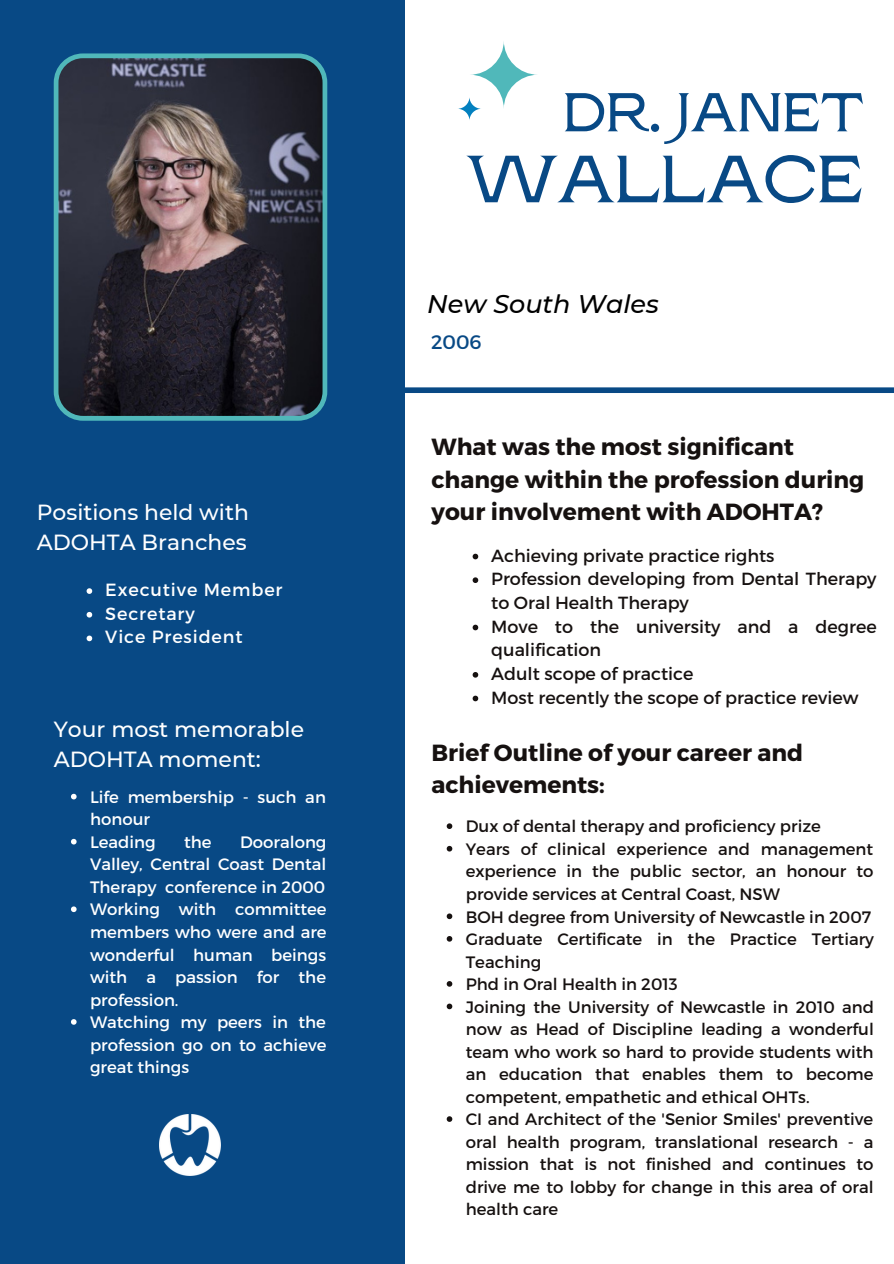
<style>
.page{position:relative;width:894px;height:1264px;background:#fff}
.page>*{position:absolute;margin:0;border:0;box-sizing:border-box;transform-origin:0 0}
.t1{font:600 66.45px "Rasputin";color:#084985}
.t2{font:600 54.45px "Rasputin";color:#084985}
.t3{font:italic 500 25.5px "Montserrat";color:#000}
.t4{font:700 23.4px/32.7px "Montserrat";color:#161110}
.t5{font:500 21.9px/30.5px "Montserrat";color:#fff}
.t6{font:19.5px "Montserrat";color:#084985}
.t7{font:17.7px "Montserrat";letter-spacing:.05em;color:#fff}
.t8{font:17.55px/23.7px "Montserrat";color:#161110}
.t9{font:16.5px/22.5px "Montserrat";color:#161110;text-align:justify}
.t10{font:16.5px/22.5px "Montserrat";color:#fff;text-align:justify}
</style>
<div class="page">
<div style="left:40px;top:387px;width:853px;height:6px;background:#084985"></div>
<div style="left:0;top:0;width:404px;height:1263px;background:#084985"></div>
<svg style="left:54px;top:53px;width:273px;height:368px;background:#3b3c45"></svg>
<svg style="left:469px;top:40px;width:69px;height:69px"></svg>
<svg style="left:457px;top:97px;width:24px;height:24px"></svg>
<svg style="left:472px;top:553px;width:6px;height:6px"></svg>
<svg style="left:472px;top:577px;width:6px;height:6px"></svg>
<svg style="left:472px;top:624px;width:6px;height:6px"></svg>
<svg style="left:472px;top:672px;width:6px;height:5px"></svg>
<svg style="left:472px;top:695px;width:6px;height:6px"></svg>
<img style="left:160px;top:1114px;width:61px;height:60px">
<svg style="left:87px;top:588px;width:5px;height:6px"></svg>
<svg style="left:87px;top:612px;width:5px;height:5px"></svg>
<svg style="left:87px;top:635px;width:5px;height:6px"></svg>
<svg style="left:71px;top:793px;width:6px;height:6px"></svg>
<svg style="left:71px;top:838px;width:6px;height:6px"></svg>
<svg style="left:71px;top:906px;width:6px;height:6px"></svg>
<svg style="left:71px;top:1019px;width:6px;height:5px"></svg>
<svg style="left:446px;top:823px;width:6px;height:6px"></svg>
<svg style="left:446px;top:845px;width:6px;height:6px"></svg>
<svg style="left:446px;top:913px;width:6px;height:6px"></svg>
<svg style="left:446px;top:936px;width:6px;height:5px"></svg>
<svg style="left:446px;top:981px;width:6px;height:5px"></svg>
<svg style="left:446px;top:1003px;width:6px;height:6px"></svg>
<svg style="left:446px;top:1116px;width:6px;height:5px"></svg>
<p class="t5" style="left:37px;top:497px;width:214px">Positions held with<br>ADOHTA Branches</p>
<p class="t7" style="left:105px;top:578px;width:179px">Executive Member</p>
<p class="t7" style="left:105px;top:602px;width:91px">Secretary</p>
<p class="t7" style="left:105px;top:625px;width:139px">Vice President</p>
<p class="t5" style="left:54px;top:713px;width:252px">Your most memorable<br>ADOHTA moment:</p>
<p class="t10" style="left:90px;top:784px;width:237px">Life membership - such an honour</p>
<p class="t10" style="left:90px;top:830px;width:67px">Leading</p>
<p class="t10" style="left:184px;top:830px;width:29px">the</p>
<p class="t10" style="left:90px;top:830px;width:238px;text-indent:150px">Dooralong Valley, Central Coast Dental Therapy conference in 2000</p>
<p class="t10" style="left:90px;top:897px;width:238px">Working with committee members who were and are wonderful human beings with a passion for the profession.</p>
<p class="t10" style="left:90px;top:1010px;width:238px">Watching my peers in the profession go on to achieve great things</p>
<p class="t2" style="left:563px;top:83px;width:302px">DR. JANET</p>
<p class="t1" style="left:466px;top:143px;width:398px">WALLACE</p>
<p class="t3" style="left:427px;top:288px;width:233px">New South Wales</p>
<p class="t6" style="left:431px;top:330px;width:52px">2006</p>
<p class="t4" style="left:431px;top:429px;width:434px">What was the most significant change within the profession during your involvement with ADOHTA?</p>
<p class="t8" style="left:491px;top:542px;width:285px">Achieving private practice rights</p>
<p class="t8" style="left:491px;top:566px;width:387px">Profession developing from Dental Therapy to Oral Health Therapy</p>
<p class="t8" style="left:491px;top:613px;width:387px">Move to the university and a degree qualification</p>
<p class="t8" style="left:491px;top:661px;width:204px">Adult scope of practice</p>
<p class="t8" style="left:491px;top:684px;width:369px">Most recently the scope of practice review</p>
<p class="t4" style="left:431px;top:735px;width:373px">Brief Outline of your career and achievements:</p>
<p class="t9" style="left:465px;top:814px;width:356px">Dux of dental therapy and proficiency prize</p>
<p class="t9" style="left:465px;top:837px;width:409px">Years of clinical experience and management experience in the public sector, an honour to provide services at Central Coast, NSW</p>
<p class="t9" style="left:465px;top:904px;width:407px">BOH degree from University of Newcastle in 2007</p>
<p class="t9" style="left:465px;top:927px;width:409px">Graduate Certificate in the Practice Tertiary<br>Teaching</p>
<p class="t9" style="left:465px;top:972px;width:213px">Phd in Oral Health in 2013</p>
<p class="t9" style="left:465px;top:994px;width:409px">Joining the University of Newcastle in 2010 and now as Head of Discipline leading a wonderful team who work so hard to provide students with an education that enables them to become competent, empathetic and ethical OHTs.</p>
<p class="t9" style="left:465px;top:1107px;width:409px">CI and Architect of the 'Senior Smiles' preventive oral health program, translational research - a mission that is not finished and continues to drive me to lobby for change in this area of oral health care</p>
</div>
